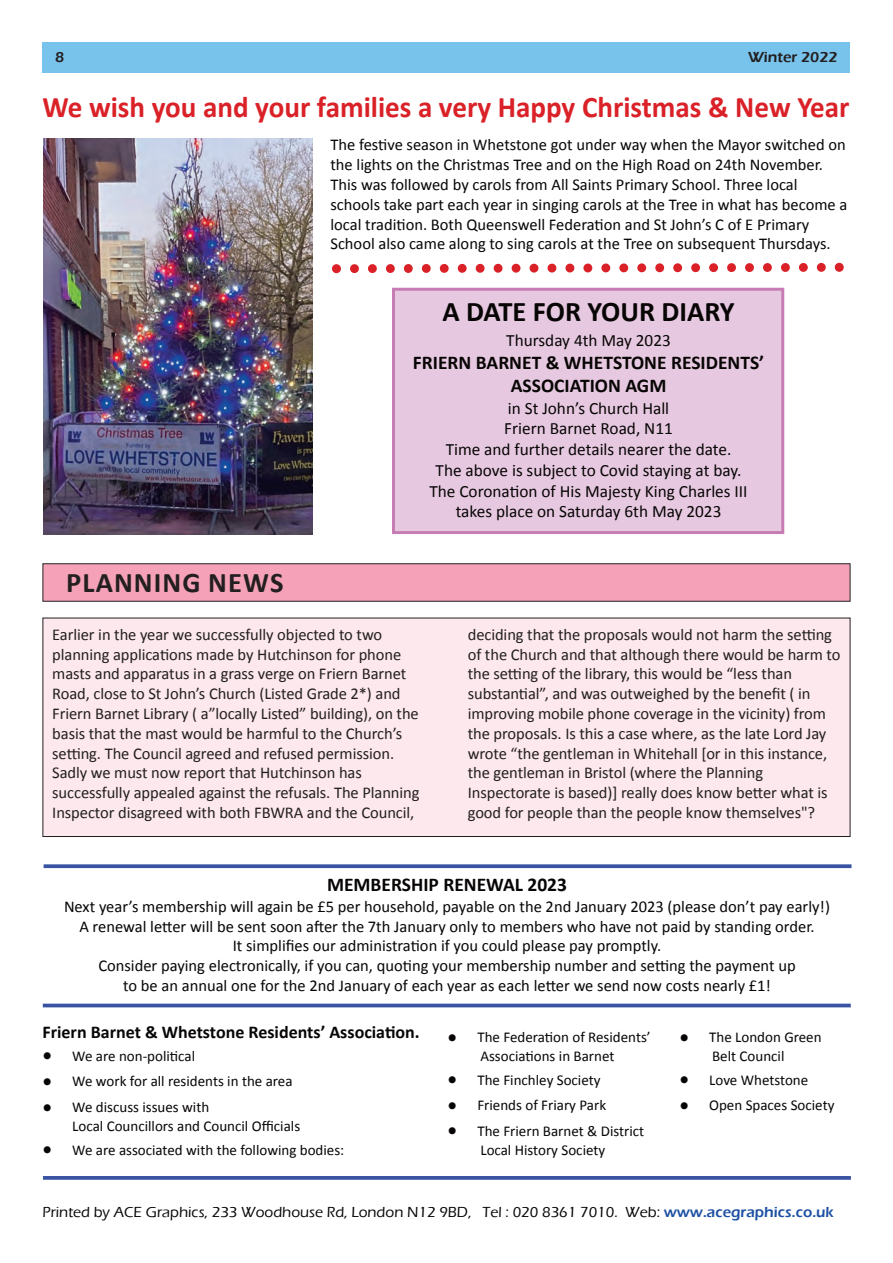
<style>
.page{position:relative;width:893px;height:1263px;background:#fff}
.page>*{position:absolute;margin:0;border:0;box-sizing:border-box;transform-origin:0 0}
.t1{font:700 30px "Calibri";color:#da2128}
.t2{font:700 28.5px "Calibri";color:#080505}
.t3{font:700 28.5px "Calibri";letter-spacing:.04em;color:#231f20}
.t4{font:700 19.5px/23.4px "Calibri";color:#080505;text-align:center}
.t5{font:700 18px "Calibri";color:#080505}
.t6{font:17.25px "Calibri";color:#080505}
.t7{font:16.5px/19.8px "Calibri";letter-spacing:-.005em;color:#231f20}
.t8{font:16.5px/19.8px "Calibri";color:#080505}
.t9{font:15px "Calibri";color:#080505}
.t10{font:500 15px "Eras ITC";color:#080505}
.t11{font:600 15px "Eras ITC";color:#231f20}
.s1{font-weight:700;font-size:19.5px}
.s2{font-weight:600;color:#1e51a3}
</style>
<div class="page">
<div style="left:395px;top:291px;width:386px;height:240px;background:#e6c9e0"></div>
<div style="left:392px;top:288px;width:392px;height:246px;border:3px solid #c77db4"></div>
<div style="left:43px;top:43px;width:807px;height:30px;background:#78c3ec"></div>
<div style="left:43px;top:618px;width:807px;height:218px;background:#fce8ed"></div>
<div style="left:43px;top:618px;width:807px;height:219px;border:1px solid #231f20"></div>
<div style="left:43px;top:564px;width:807px;height:37px;background:#f5a2b8"></div>
<div style="left:43px;top:563px;width:807px;height:39px;border:1px solid #231f20"></div>
<svg style="left:44px;top:864px;width:807px;height:4px;fill:#3a53a3"></svg>
<svg style="left:43px;top:1176px;width:808px;height:4px;fill:#3d55a4"></svg>
<hr style="left:43px;top:1004px;width:808px;height:3px;background:#3a53a3">
<img style="left:44px;top:138px;width:269px;height:396px">
<svg style="left:332px;top:262px;width:512px;height:12px"></svg>
<p class="t11" style="left:55px;top:49px;width:11px">8</p>
<p class="t11" style="left:748px;top:49px;width:91px">Winter 2022</p>
<p class="t1" style="left:43px;top:94px;width:808px">We wish you and your families a very Happy Christmas &amp; New Year</p>
<p class="t8" style="left:330px;top:136px;width:518px">The festive season in Whetstone got under way when the Mayor switched on the lights on the Christmas Tree and on the High Road on 24th November.<br>This was followed by carols from All Saints Primary School. Three local schools take part each year in singing carols at the Tree in what has become a local tradition. Both Queenswell Federation and St John’s C of E Primary School also came along to sing carols at the Tree on subsequent Thursdays.</p>
<p class="t3" style="left:66px;top:570px;width:219px">PLANNING NEWS</p>
<p class="t2" style="left:442px;top:299px;width:294px">A DATE FOR YOUR DIARY</p>
<p class="t6" style="left:506px;top:333px;width:166px">Thursday 4th May 2023</p>
<p class="t4" style="left:413px;top:352px;width:353px">FRIERN BARNET &amp; WHETSTONE RESIDENTS’<br>ASSOCIATION AGM</p>
<p class="t6" style="left:508px;top:401px;width:163px">in St John’s Church Hall</p>
<p class="t6" style="left:504px;top:421px;width:170px">Friern Barnet Road, N11</p>
<p class="t6" style="left:446px;top:442px;width:287px">Time and further details nearer the date.</p>
<p class="t6" style="left:436px;top:463px;width:307px">The above is subject to Covid staying at bay.</p>
<p class="t6" style="left:429px;top:484px;width:320px">The Coronation of His Majesty King Charles III</p>
<p class="t6" style="left:456px;top:504px;width:267px">takes place on Saturday 6th May 2023</p>
<p class="t7" style="left:52px;top:626px;width:369px">Earlier in the year we successfully objected to two planning applications made by Hutchinson for phone masts and apparatus in a grass verge on Friern Barnet Road, close to St John’s Church (Listed Grade 2*) and Friern Barnet Library ( a”locally Listed” building), on the basis that the mast would be harmful to the Church’s setting. The Council agreed and refused permission.<br>Sadly we must now report that Hutchinson has successfully appealed against the refusals. The Planning Inspector disagreed with both FBWRA and the Council,</p>
<p class="t7" style="left:468px;top:626px;width:374px">deciding that the proposals would not harm the setting of the Church and that although there would be harm to the setting of the library, this would be “less than substantial”, and was outweighed by the benefit ( in improving mobile phone coverage in the vicinity) from the proposals. Is this a case where, as the late Lord Jay wrote “the gentleman in Whitehall [or in this instance, the gentleman in Bristol (where the Planning Inspectorate is based)] really does know better what is good for people than the people know themselves"?</p>
<p class="t4" style="left:327px;top:874px;width:241px">MEMBERSHIP RENEWAL 2023</p>
<p class="t8" style="left:64px;top:898px;width:767px">Next year’s membership will again be £5 per household, payable on the 2nd January 2023 (please don’t pay early!)</p>
<p class="t8" style="left:79px;top:917px;width:737px">A renewal letter will be sent soon after the 7th January only to members who have not paid by standing order.</p>
<p class="t8" style="left:233px;top:937px;width:430px">It simplifies our administration if you could please pay promptly.</p>
<p class="t8" style="left:98px;top:957px;width:699px">Consider paying electronically, if you can, quoting your membership number and setting the payment up</p>
<p class="t8" style="left:123px;top:977px;width:649px">to be an annual one for the 2nd January of each year as each letter we send now costs nearly £1!</p>
<p class="t5" style="left:43px;top:1024px;width:379px">Friern Barnet &amp; Whetstone Residents’ Association.</p>
<p class="t9" style="left:43px;top:1050px;width:154px"><span class="s1">•</span> We are non‐political</p>
<p class="t9" style="left:43px;top:1075px;width:252px"><span class="s1">•</span> We work for all residents in the area</p>
<p class="t9" style="left:43px;top:1101px;width:168px"><span class="s1">•</span> We discuss issues with</p>
<p class="t9" style="left:72px;top:1120px;width:229px">Local Councillors and Council Officials</p>
<p class="t9" style="left:43px;top:1143px;width:303px"><span class="s1">•</span> We are associated with the following bodies:</p>
<p class="t9" style="left:448px;top:1031px;width:205px"><span class="s1">•</span> The Federation of Residents’</p>
<p class="t9" style="left:480px;top:1050px;width:136px">Associations in Barnet</p>
<p class="t9" style="left:448px;top:1073px;width:154px"><span class="s1">•</span> The Finchley Society</p>
<p class="t9" style="left:448px;top:1099px;width:160px"><span class="s1">•</span> Friends of Friary Park</p>
<p class="t9" style="left:448px;top:1124px;width:198px"><span class="s1">•</span> The Friern Barnet &amp; District</p>
<p class="t9" style="left:480px;top:1144px;width:126px">Local History Society</p>
<p class="t9" style="left:679px;top:1031px;width:144px"><span class="s1">•</span> The London Green</p>
<p class="t9" style="left:712px;top:1050px;width:74px">Belt Council</p>
<p class="t9" style="left:679px;top:1073px;width:130px"><span class="s1">•</span> Love Whetstone</p>
<p class="t9" style="left:679px;top:1099px;width:157px"><span class="s1">•</span> Open Spaces Society</p>
<p class="t10" style="left:43px;top:1204px;width:793px">Printed by ACE Graphics, 233 Woodhouse Rd, London N12 9BD, Tel : 020 8361 7010. Web: <span class="s2">www.acegraphics.co.uk</span></p>
</div>
